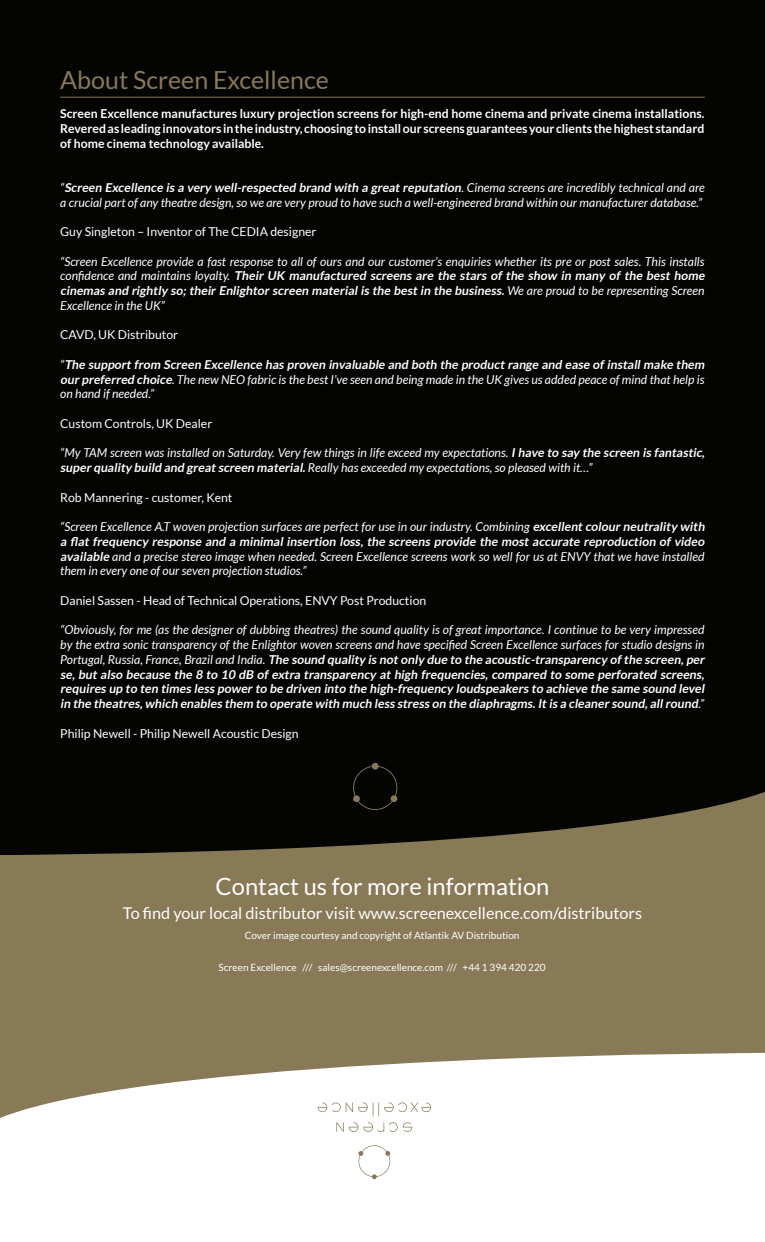
<style>
.page{position:relative;width:765px;height:1242px;background:#fff}
.page>*{position:absolute;margin:0;border:0;box-sizing:border-box;transform-origin:0 0}
.t1{font:25px "Lato";color:#887957}
.t2{font:23.75px "Lato";color:#fff}
.t3{font:16.25px "Lato";color:#fff}
.t4{font:italic 12.25px/14.8px "Lato";color:#fff}
.t5{font:italic 700 12.25px/14.8px "Lato";color:#fff}
.t6{font:700 12.25px/14.8px "Lato";color:#fff;text-align:justify}
.t7{font:12.25px "Lato";color:#fff}
.t8{font:10px "Lato";color:#fff}
.s1{font-weight:700}
.s2{font-weight:400}
</style>
<div class="page">
<div style="left:0;top:0;width:765px;height:1006px;background:#040503"></div>
<svg style="left:0;top:788px;width:765px;height:123px;fill:#887957"></svg>
<svg style="left:0;top:911px;width:765px;height:207px;fill:#887957"></svg>
<hr style="left:60px;top:97px;width:645px;height:1px;background:#887957">
<svg style="left:318px;top:1102px;width:113px;height:30px"></svg>
<svg style="left:358px;top:1145px;width:32px;height:34px"></svg>
<svg style="left:353px;top:763px;width:44px;height:47px"></svg>
<p class="t1" style="left:60px;top:66px;width:270px">About Screen Excellence</p>
<p class="t6" style="left:60px;top:106px;width:646px">Screen Excellence manufactures luxury projection screens for high-end home cinema and private cinema installations.<br>Revered as leading innovators in the industry, choosing to install our screens guarantees your clients the highest standard of home cinema technology available.</p>
<p class="t4" style="left:60px;top:180px;width:646px">“<span class="s1">Screen Excellence is a very well-respected brand with a great reputation</span>.Ci n e m a s c re e n s a re i n c re d i b l y te c h n i ca l a n d a re a crucial part of any theatre design, so we are very proud to have such a well-engineered brand within our manufacturer database.”</p>
<p class="t7" style="left:60px;top:225px;width:258px">Guy Singleton – Inventor of The CEDIA designer</p>
<p class="t4" style="left:60px;top:254px;width:648px">“Screen Excellence provide a fast response to all of ours and our customer’s enquiries whether its pre or post sales. This installs co n fi d e n ce a n d m a i n ta i n s l o ya l t y. <span class="s1">Their UK manufactured screens are the stars of the show in many of the best home cinemas and rightly so; their Enlightor screen material is the best in the business.</span> We a re p ro u d to b e re p res e n t i ng Sc re e n Excellence in the UK”</p>
<p class="t7" style="left:60px;top:328px;width:120px">CAVD, UK Distributor</p>
<p class="t5" style="left:60px;top:357px;width:648px"><span class="s2">“</span>The support from Screen Excellence has proven invaluable and both the product range and ease of install make them our preferred choice<span class="s2">. The new NEO fabric is the best I’ve seen and being made in the UK gives us added peace of mind that help is on hand if needed.”</span></p>
<p class="t7" style="left:60px;top:417px;width:154px">Custom Controls, UK Dealer</p>
<p class="t4" style="left:60px;top:446px;width:648px">“My TAM screen was installed on Saturday. Very few things in life exceed my expectations. <span class="s1">Ihave to say the screen is fantastic, super quality build and great screen material.</span>Really has exceeded my expectations, so pleased with it…”</p>
<p class="t7" style="left:60px;top:490px;width:174px">Rob Mannering - customer, Kent</p>
<p class="t4" style="left:60px;top:520px;width:648px">“Screen Excellence A.T woven projection surfaces are perfect for use in our industry. Combining <span class="s1">excellent colour neutrality with a flat frequency response and a minimal insertion loss, the screens provide the most accurate reproduction of video available</span> and a precise stereo image when needed. Screen Excellence screens work so well for us at ENVY that we have installed them in every one of our seven projection studios.”</p>
<p class="t7" style="left:60px;top:594px;width:368px">Daniel Sassen - Head of Technical Operations, ENVY Post Production</p>
<p class="t5" style="left:60px;top:622px;width:648px"><span class="s2">“Obviously, for me (as the designer of dubbing theatres) the sound quality is of great importance. I continue to be very impressed by the extra sonic transparency of the Enlightor woven screens and have specified Screen Excellence surfaces for studio designs in Po r t uga l , R u ss i a , Fra n ce , B ra z i l a n d I n d i a .</span> The sound quality is not only due to the acoustic-transparency of the screen,per se, but also because the 8 to 10 dB of extra transparency at high frequencies, compared to some perforated screens, requires up to ten times less power to be driven into the high-frequency loudspeakers to achieve the same sound level in the theatres,which enables them to operate with much less stress on the diaphragms.It is a cleaner sound,allround<span class="s2">.”</span></p>
<p class="t7" style="left:60px;top:726px;width:240px">Philip Newell - Philip Newell Acoustic Design</p>
<p class="t2" style="left:216px;top:873px;width:335px">Contact us for more information</p>
<p class="t3" style="left:123px;top:904px;width:521px">To find your local distributor visit www.screenexcellence.com/distributors</p>
<p class="t8" style="left:245px;top:930px;width:276px">Cover image courtesy and copyright of Atlantik AV Distribution</p>
<p class="t8" style="left:219px;top:961px;width:329px">Screen Excellence /// sales@screenexcellence.com /// +44 1 394 420 220</p>
</div>
